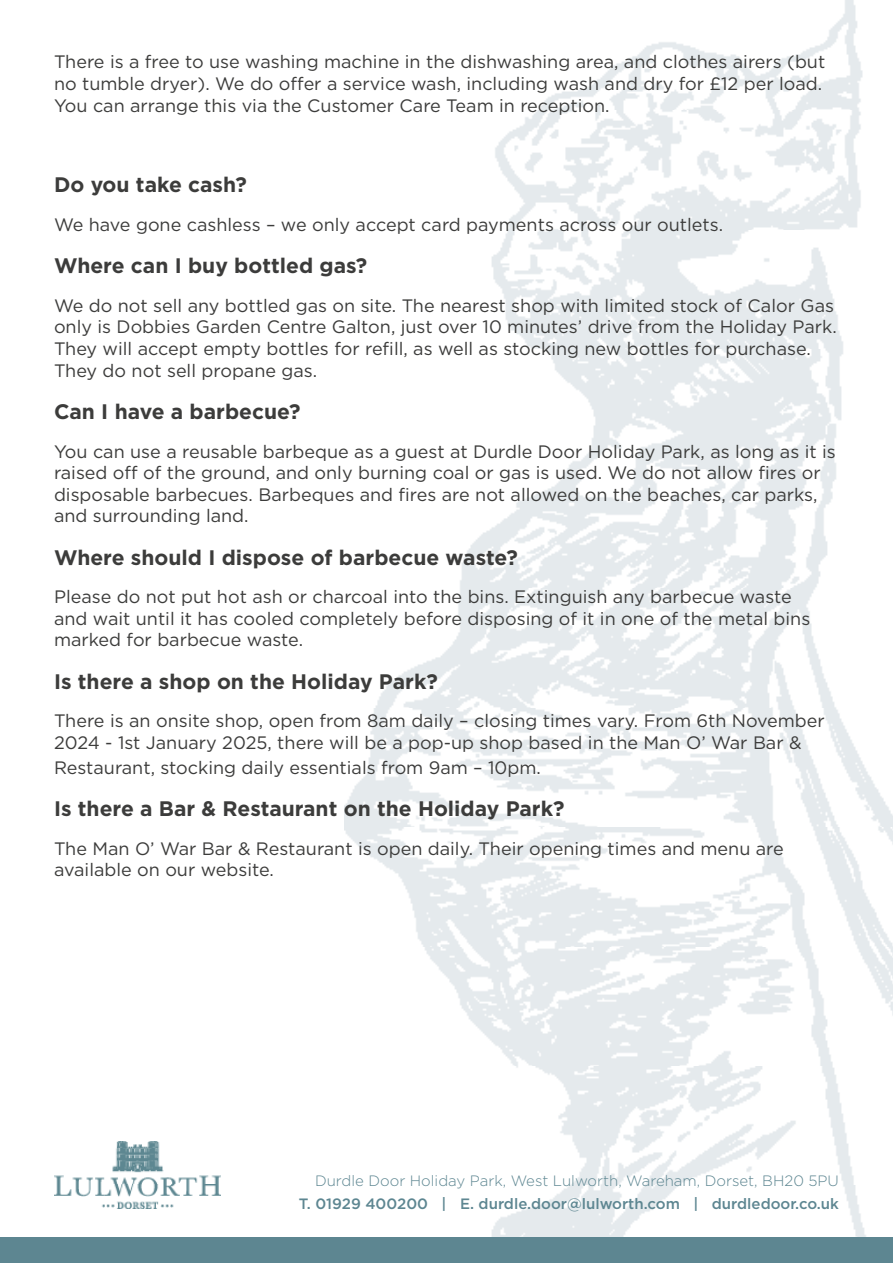
<style>
.page{position:relative;width:893px;height:1263px;background:#fff}
.page>*{position:absolute;margin:0;border:0;box-sizing:border-box;transform-origin:0 0}
.t1{font:700 21px "Gotham";color:#3c3c3b}
.t2{font:18px/21.6px "Gotham";color:#3c3c3b}
.t3{font:300 15px "Gotham";color:#5d8691}
.t4{font:500 15px "Gotham";color:#5d8691}
</style>
<div class="page">
<img style="left:344px;top:0;width:549px;height:1237px">
<div style="left:0;top:1237px;width:893px;height:26px;background:#5d8691"></div>
<img style="left:54px;top:1142px;width:166px;height:67px">
<p class="t2" style="left:54px;top:51px;width:773px">There is a free to use washing machine in the dishwashing area, and clothes airers (but no tumble dryer). We do offer a service wash, including wash and dry for £12 per load.<br>You can arrange this via the Customer Care Team in reception.</p>
<p class="t1" style="left:54px;top:171px;width:195px">Do you take cash?</p>
<p class="t2" style="left:54px;top:213px;width:671px">We have gone cashless – we only accept card payments across our outlets.</p>
<p class="t1" style="left:54px;top:252px;width:315px">Where can I buy bottled gas?</p>
<p class="t2" style="left:54px;top:294px;width:784px">We do not sell any bottled gas on site. The nearest shop with limited stock of Calor Gas only is Dobbies Garden Centre Galton, just over 10 minutes’ drive from the Holiday Park.<br>They will accept empty bottles for refill, as well as stocking new bottles for purchase.<br>They do not sell propane gas.</p>
<p class="t1" style="left:54px;top:397px;width:248px">Can I have a barbecue?</p>
<p class="t2" style="left:54px;top:440px;width:783px">You can use a reusable barbeque as a guest at Durdle Door Holiday Park, as long as it is raised off of the ground, and only burning coal or gas is used. We do not allow fires or disposable barbecues. Barbeques and fires are not allowed on the beaches, car parks, and surrounding land.</p>
<p class="t1" style="left:54px;top:543px;width:465px">Where should I dispose of barbecue waste?</p>
<p class="t2" style="left:54px;top:586px;width:758px">Please do not put hot ash or charcoal into the bins. Extinguish any barbecue waste and wait until it has cooled completely before disposing of it in one of the metal bins marked for barbecue waste.</p>
<p class="t1" style="left:54px;top:667px;width:385px">Is there a shop on the Holiday Park?</p>
<p class="t2" style="left:54px;top:710px;width:772px">There is an onsite shop, open from 8am daily – closing times vary. From 6th November<br>2024 - 1st January 2025, there will be a pop-up shop based in the Man O’ War Bar &amp;</p>
<p class="t2" style="left:54px;top:756px;width:488px">Restaurant, stocking daily essentials from 9am – 10pm.</p>
<p class="t1" style="left:54px;top:795px;width:512px">Is there a Bar &amp; Restaurant on the Holiday Park?</p>
<p class="t2" style="left:54px;top:837px;width:731px">The Man O’ War Bar &amp; Restaurant is open daily. Their opening times and menu are available on our website.</p>
<p class="t3" style="left:315px;top:1171px;width:525px">Durdle Door Holiday Park, West Lulworth, Wareham, Dorset, BH20 5PU</p>
<p class="t4" style="left:299px;top:1194px;width:542px">T. 01929 400200 | E. durdle.door@lulworth.com | durdledoor.co.uk</p>
</div>
